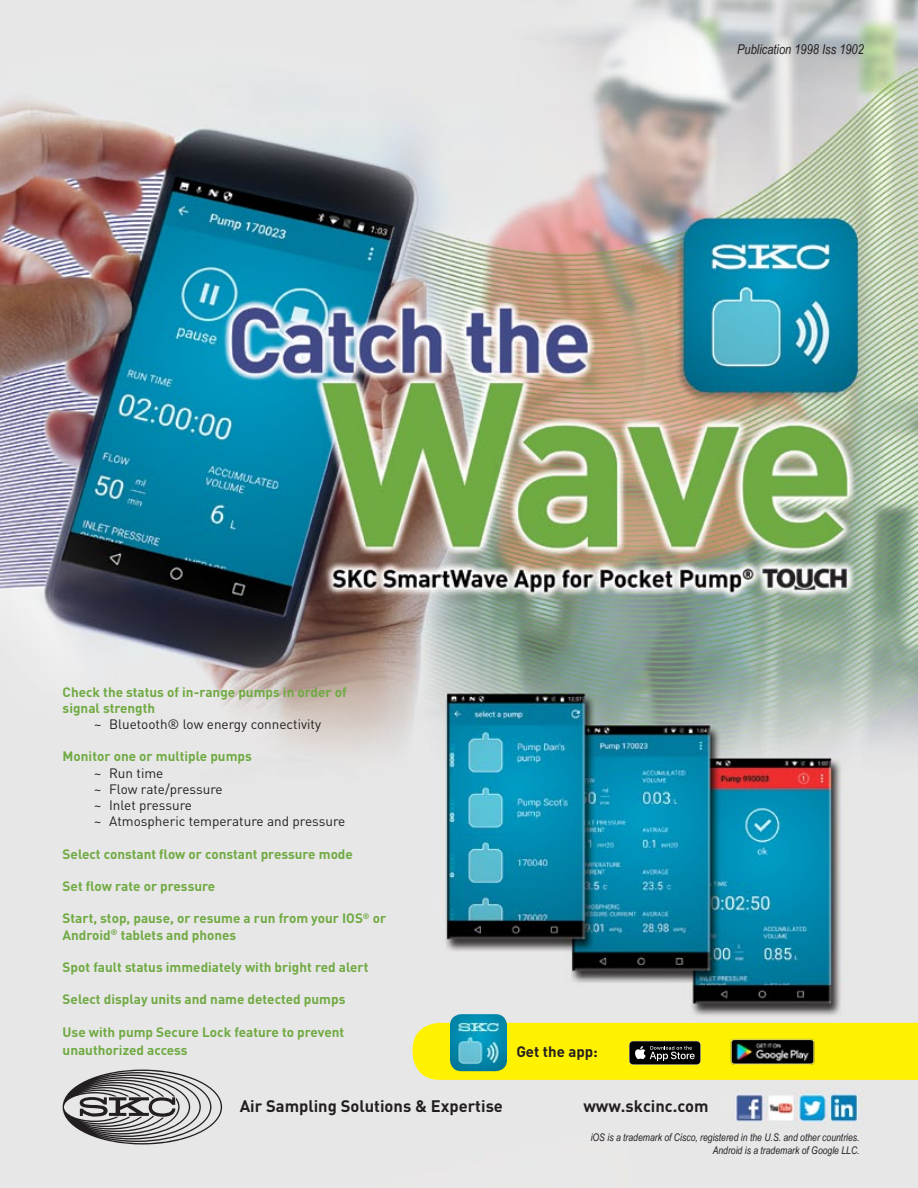
<style>
.page{position:relative;width:918px;height:1188px;background:#fff}
.page>*{position:absolute;margin:0;border:0;box-sizing:border-box;transform-origin:0 0}
.t1{font:700 16.5px "DIN Pro";color:#231f20}
.t2{font:700 15px "DIN Pro";color:#231f20}
.t3{font:700 13.5px/16.2px "DIN Pro";color:#70aa43}
.t4{font:13.5px/16.2px "DIN Pro";color:#231f20}
.t5{font:italic 13.5px "Arial Narrow";color:#231f20}
.t6{font:italic 10.5px/12.6px "Arial Narrow";color:#231f20;text-align:right}
</style>
<div class="page">
<img style="left:0;top:0;width:918px;height:1188px">
<svg style="left:63px;top:1070px;width:159px;height:74px"></svg>
<svg style="left:413px;top:1023px;width:505px;height:57px"></svg>
<img style="left:450px;top:1014px;width:57px;height:57px">
<p class="t5" style="left:737px;top:40px;width:128px">Publication 1998 Iss 1902</p>
<p class="t3" style="left:63px;top:683px;width:286px">Check the status of in-range pumps in order of signal strength</p>
<p class="t4" style="left:94px;top:715px;width:228px">~ Bluetooth® low energy connectivity</p>
<p class="t3" style="left:63px;top:748px;width:191px">Monitor one or multiple pumps</p>
<p class="t4" style="left:94px;top:764px;width:253px">~ Run time<br>~ Flow rate/pressure<br>~ Inlet pressure<br>~ Atmospheric temperature and pressure</p>
<p class="t3" style="left:63px;top:845px;width:292px">Select constant flow or constant pressure mode</p>
<p class="t3" style="left:63px;top:877px;width:154px">Set flow rate or pressure</p>
<p class="t3" style="left:63px;top:910px;width:325px">Start, stop, pause, or resume a run from your IOS<sup>®</sup> or<br>Android<sup>®</sup> tablets and phones</p>
<p class="t3" style="left:63px;top:958px;width:307px">Spot fault status immediately with bright red alert</p>
<p class="t3" style="left:63px;top:991px;width:284px">Select display units and name detected pumps</p>
<p class="t3" style="left:63px;top:1022px;width:283px;line-height:18px">Use with pump Secure Lock feature to prevent unauthorized access</p>
<p class="t2" style="left:516px;top:1041px;width:83px">Get the app:</p>
<p class="t1" style="left:240px;top:1095px;width:265px">Air Sampling Solutions &amp; Expertise</p>
<p class="t1" style="left:583px;top:1095px;width:127px">www.skcinc.com</p>
<p class="t6" style="left:591px;top:1131px;width:270px">iOS is a trademark of Cisco, registered in the U.S. and other countries.<br>Android is a trademark of Google LLC.</p>
</div>
